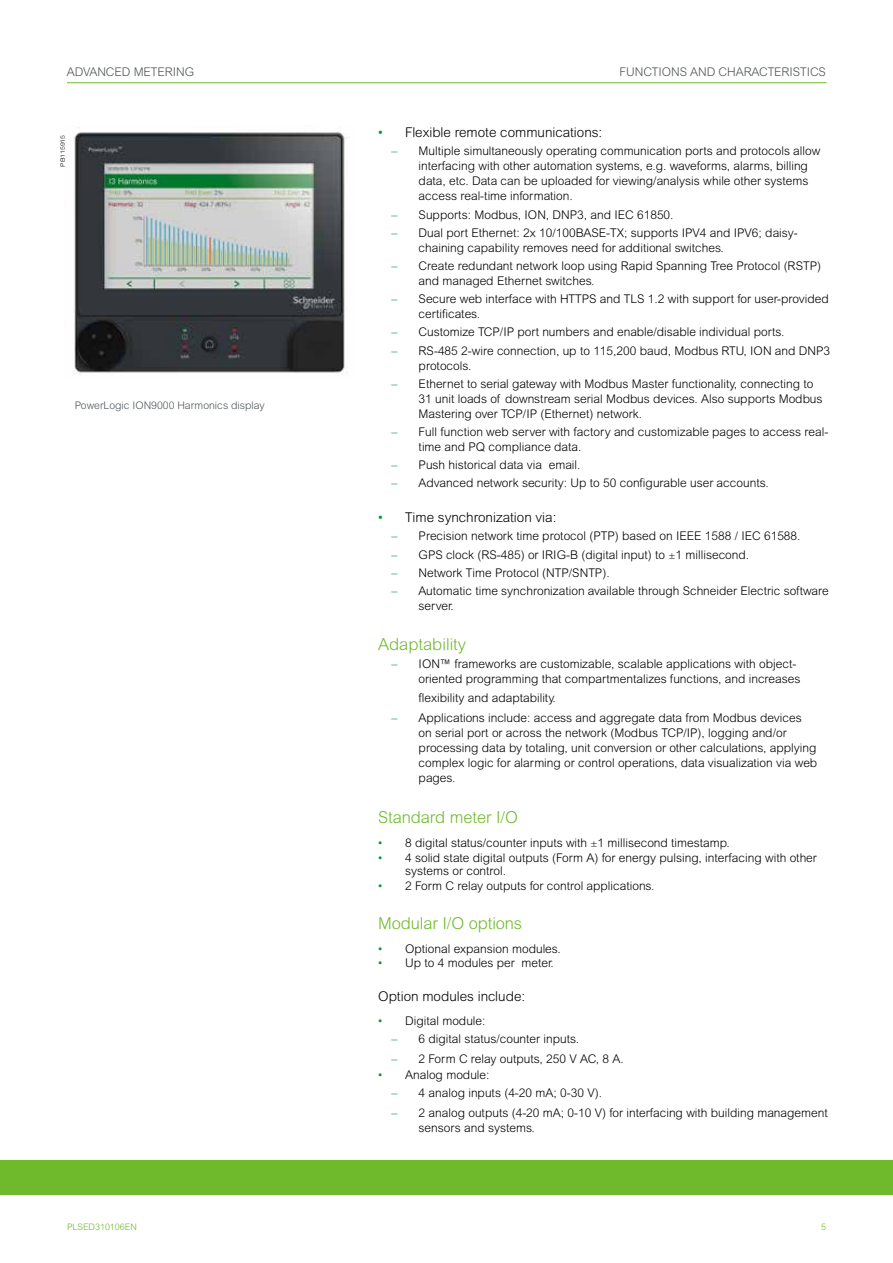
<style>
.page{position:relative;width:893px;height:1263px;background:#fff}
.page>*{position:absolute;margin:0;border:0;box-sizing:border-box;transform-origin:0 0}
.t1{font:300 16.5px "Arial Rounded MT Std";letter-spacing:-.005em;color:#6fba2c}
.t2{font:300 13.5px "Arial Rounded MT Std";color:#000}
.t3{font:300 12px/15px "Arial Rounded MT Std";color:#000}
.t4{font:300 12px "Arial Rounded MT Std";letter-spacing:-.005em;color:#515557}
.t5{font:300 10.5px "Arial Rounded MT Std";color:#505559}
.t6{font:300 9px "Arial Rounded MT Std";color:#6fba2c}
.t7{font:300 6px "Arial Rounded MT Std";color:#000;scale:1.15 1}
.s1{color:#094}
.s2{font-size:9.3px}
</style>
<div class="page">
<hr style="left:67px;top:82px;width:760px;height:1px;background:#6fba2c">
<img style="left:74px;top:127px;width:273px;height:248px">
<div style="left:0;top:1161px;width:893px;height:34px;background:#6fba2c"></div>
<p class="t4" style="left:67px;top:65px;width:129px">ADVANCED METERING</p>
<p class="t4" style="left:620px;top:65px;width:208px">FUNCTIONS AND CHARACTERISTICS</p>
<p class="t7" style="left:59px;top:167px;width:29px;rotate:-90deg">PB115915</p>
<p class="t5" style="left:75px;top:399px;width:192px">PowerLogic ION9000 Harmonics display</p>
<p class="t2" style="left:378px;top:125px;width:226px"><span class="s1">•</span> Flexible remote communications:</p>
<p class="t3" style="left:419px;top:144px;width:403px;text-indent:-27px"><span class="s1">–</span> Multiple simultaneously operating communication ports and protocols allow interfacing with other automation systems, e.g. waveforms, alarms, billing data, etc. Data can be uploaded for viewing/analysis while other systems access real-time information.</p>
<p class="t3" style="left:392px;top:207px;width:283px"><span class="s1">–</span> Supports: Modbus, ION, DNP3, and IEC 61850.</p>
<p class="t3" style="left:419px;top:225px;width:381px;text-indent:-27px"><span class="s1">–</span> Dual port Ethernet: 2x 10/100BASE-TX; supports IPV4 and IPV6; daisy&shy;chaining capability removes need for additional switches.</p>
<p class="t3" style="left:419px;top:258px;width:404px;text-indent:-27px"><span class="s1">–</span> Create redundant network loop using Rapid Spanning Tree Protocol (RSTP) and managed Ethernet switches.</p>
<p class="t3" style="left:419px;top:291px;width:412px;text-indent:-27px"><span class="s1">–</span> Secure web interface with HTTPS and TLS 1.2 with support for user-provided certificates.</p>
<p class="t3" style="left:392px;top:325px;width:394px"><span class="s1">–</span> Customize TCP/IP port numbers and enable/disable individual ports.</p>
<p class="t3" style="left:419px;top:343px;width:413px;text-indent:-27px"><span class="s1">–</span> RS-485 2-wire connection, up to 115,200 baud, Modbus RTU, ION and DNP3 protocols.</p>
<p class="t3" style="left:419px;top:376px;width:405px;text-indent:-27px"><span class="s1">–</span> Ethernet to serial gateway with Modbus Master functionality, connecting to<br>31 unit loads of downstream serial Modbus devices. Also supports Modbus<br>Mastering over TCP/IP (Ethernet) network.</p>
<p class="t3" style="left:419px;top:424px;width:411px;text-indent:-27px"><span class="s1">–</span> Full function web server with factory and customizable pages to access real&shy;time and PQ compliance data.</p>
<p class="t3" style="left:392px;top:457px;width:190px"><span class="s1">–</span> Push historical data via email.</p>
<p class="t3" style="left:392px;top:476px;width:379px"><span class="s1">–</span> Advanced network security: Up to 50 configurable user accounts.</p>
<p class="t2" style="left:378px;top:510px;width:180px"><span class="s1">•</span> Time synchronization via:</p>
<p class="t3" style="left:392px;top:529px;width:410px"><span class="s1">–</span> Precision network time protocol (PTP) based on IEEE 1588 / IEC 61588.</p>
<p class="t3" style="left:392px;top:547px;width:359px"><span class="s1">–</span> GPS clock (RS-485) or IRIG-B (digital input) to <span class="s2">±</span>1 millisecond.</p>
<p class="t3" style="left:392px;top:565px;width:220px"><span class="s1">–</span> Network Time Protocol (NTP/SNTP).</p>
<p class="t3" style="left:419px;top:583px;width:412px;text-indent:-27px"><span class="s1">–</span> Automatic time synchronization available through Schneider Electric software server.</p>
<h1 class="t1" style="left:378px;top:635px;width:90px">Adaptability</h1>
<p class="t3" style="left:419px;top:656px;width:383px;text-indent:-27px"><span class="s1">–</span> ION™ frameworks are customizable, scalable applications with object&shy;oriented programming that compartmentalizes functions, and increases</p>
<p class="t3" style="left:419px;top:690px;width:139px">flexibility and adaptability.</p>
<p class="t3" style="left:419px;top:710px;width:400px;text-indent:-27px"><span class="s1">–</span> Applications include: access and aggregate data from Modbus devices on serial port or across the network (Modbus TCP/IP), logging and/or processing data by totaling, unit conversion or other calculations, applying complex logic for alarming or control operations, data visualization via web pages.</p>
<h1 class="t1" style="left:378px;top:808px;width:141px">Standard meter I/O</h1>
<p class="t3" style="left:378px;top:836px;width:353px"><span class="s1">•</span> 8 digital status/counter inputs with <span class="s2">±</span>1 millisecond timestamp.</p>
<p class="t3" style="left:405px;top:851px;width:413px;line-height:13.5px;text-indent:-27px"><span class="s1">•</span> 4 solid state digital outputs (Form A) for energy pulsing, interfacing with other systems or control.</p>
<p class="t3" style="left:378px;top:878px;width:278px"><span class="s1">•</span> 2 Form C relay outputs for control applications.</p>
<h1 class="t1" style="left:378px;top:913px;width:146px">Modular I/O options</h1>
<p class="t3" style="left:378px;top:941px;width:184px"><span class="s1">•</span> Optional expansion modules.</p>
<p class="t3" style="left:378px;top:955px;width:177px"><span class="s1">•</span> Up to 4 modules per meter.</p>
<p class="t2" style="left:378px;top:988px;width:149px">Option modules include:</p>
<p class="t3" style="left:378px;top:1013px;width:109px"><span class="s1">•</span> Digital module:</p>
<p class="t3" style="left:392px;top:1031px;width:189px"><span class="s1">–</span> 6 digital status/counter inputs.</p>
<p class="t3" style="left:392px;top:1051px;width:234px"><span class="s1">–</span> 2 Form C relay outputs, 250 V AC, 8 A.</p>
<p class="t3" style="left:378px;top:1067px;width:113px"><span class="s1">•</span> Analog module:</p>
<p class="t3" style="left:392px;top:1085px;width:212px"><span class="s1">–</span> 4 analog inputs (4-20 mA; 0-30 V).</p>
<p class="t3" style="left:419px;top:1105px;width:411px;text-indent:-27px"><span class="s1">–</span> 2 analog outputs (4-20 mA; 0-10 V) for interfacing with building management sensors and systems.</p>
<p class="t6" style="left:67px;top:1222px;width:71px">PLSED310106EN</p>
<p class="t6" style="left:821px;top:1222px;width:6px">5</p>
</div>
